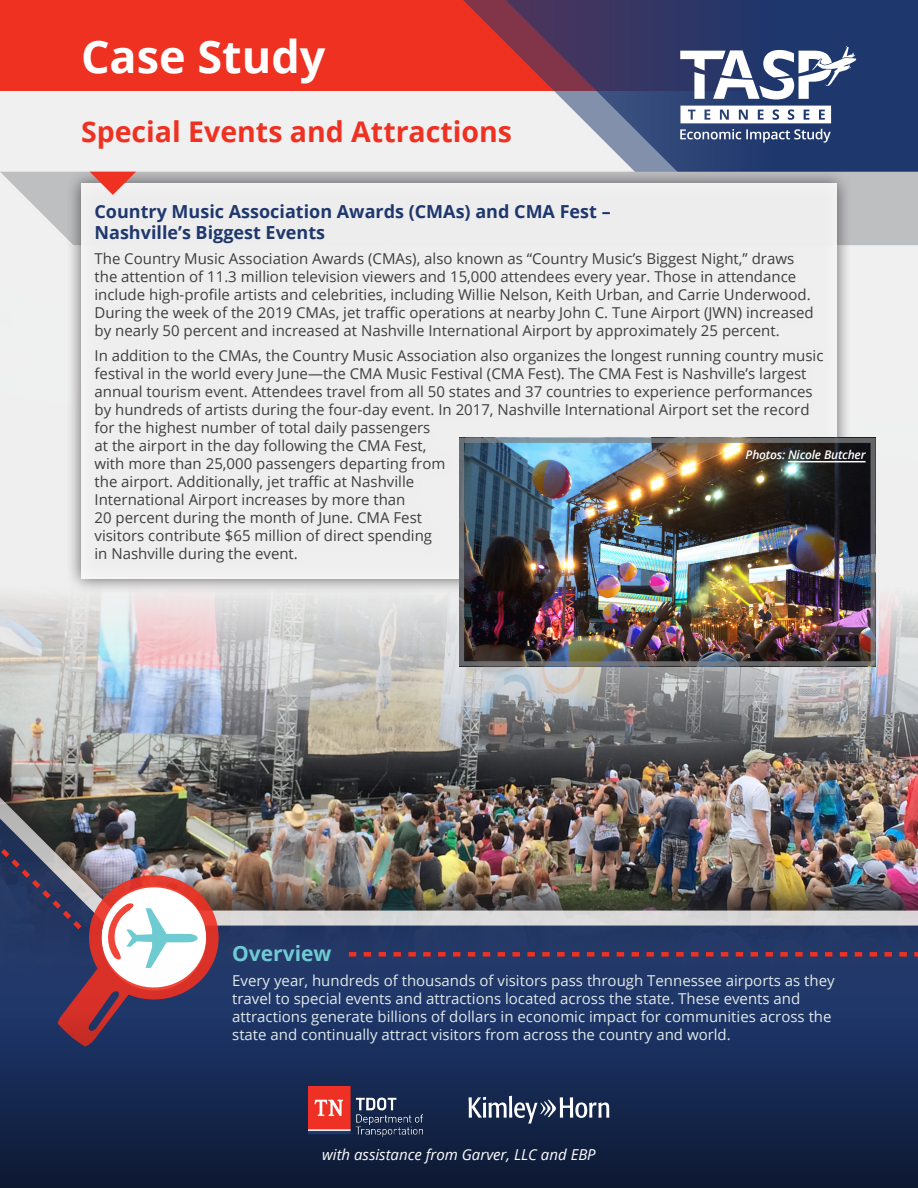
<style>
.page{position:relative;width:918px;height:1188px;background:#f0f0f0}
.page>*{position:absolute;margin:0;border:0;box-sizing:border-box;transform-origin:0 0}
.Three_Letters{font:700 45px "Open Sans";color:#fff}
.Airport_Name{font:700 28.5px "Open Sans";color:#ef3122}
.Heading{font:700 21px "Open Sans";color:#6fcbd2}
.Subhead{font:700 18px/21.6px "Open Sans";color:#1e376d}
.Body{font:15px/18px "Open Sans";color:#3e3e3f}
.Body-2{font:15px/18px "Open Sans";color:#e1eae9}
.Master_Caption{font:italic 15px "Open Sans";color:#fff}
.Caption{font:italic 600 12px "Open Sans";letter-spacing:-.015em;color:#fff}
</style>
<div class="page">
<img style="left:0;top:437px;width:918px;height:297px">
<div style="left:0;top:734px;width:918px;height:454px;background:#231f20;opacity:.75"></div>
<img style="left:0;top:767px;width:918px;height:197px">
<svg style="left:349px;top:952px;width:569px;height:5px"></svg>
<div style="left:0;top:0;width:918px;height:91px;background:#ef3122"></div>
<svg style="left:463px;top:0;width:29px;height:29px"></svg>
<svg style="left:492px;top:0;width:426px;height:172px"></svg>
<svg style="left:680px;top:106px;width:151px;height:17px"></svg>
<svg style="left:680px;top:46px;width:177px;height:53px"></svg>
<svg style="left:680px;top:129px;width:151px;height:14px"></svg>
<svg style="left:0;top:172px;width:918px;height:73px;fill:#bebfc1"></svg>
<div style="left:66px;top:169px;width:787px;height:426px;background:#231f20;opacity:.75"></div>
<div style="left:81px;top:184px;width:756px;height:395px;background:#efeeee"></div>
<svg style="left:90px;top:172px;width:46px;height:23px"></svg>
<img style="left:0;top:834px;width:220px;height:130px">
<svg style="left:0;top:964px;width:918px;height:224px"></svg>
<img style="left:309px;top:1086px;width:113px;height:50px">
<svg style="left:469px;top:1096px;width:140px;height:28px"></svg>
<img style="left:465px;top:444px;width:405px;height:216px">
<div style="left:459px;top:438px;width:417px;height:228px;border:5px solid #808285"></div>
<hr style="left:788px;top:461px;width:78px;height:1px;background:#fff">
<p class="Three_Letters" style="left:81px;top:25px;width:246px">Case Study</p>
<p class="Airport_Name" style="left:81px;top:111px;width:433px">Special Events and Attractions</p>
<h2 class="Subhead" style="left:94px;top:200px;width:518px">Country Music Association Awards (CMAs) and CMA Fest –<br>Nashville’s Biggest Events</h2>
<p class="Body" style="left:94px;top:249px;width:721px">The Country Music Association Awards (CMAs), also known as “Country Music’s Biggest Night,” draws the attention of 11.3 million television viewers and 15,000 attendees every year. Those in attendance include high-profile artists and celebrities, including Willie Nelson, Keith Urban, and Carrie Underwood.<br>During the week of the 2019 CMAs, jet traffic operations at nearby John C. Tune Airport (JWN) increased by nearly 50 percent and increased at Nashville International Airport by approximately 25 percent.</p>
<p class="Body" style="left:94px;top:346px;width:731px">In addition to the CMAs, the Country Music Association also organizes the longest running country music festival in the world every June—the CMA Music Festival (CMA Fest). The CMA Fest is Nashville’s largest annual tourism event. Attendees travel from all 50 states and 37 countries to experience performances by hundreds of artists during the four-day event. In 2017, Nashville International Airport set the record for the highest number of total daily passengers<br>at the airport in the day following the CMA Fest,<br>with more than 25,000 passengers departing from<br>the airport. Additionally, jet traffic at Nashville<br>International Airport increases by more than<br>20 percent during the month of June. CMA Fest<br>visitors contribute $65 million of direct spending<br>in Nashville during the event.</p>
<p class="Caption" style="left:746px;top:446px;width:121px">Photos: Nicole Butcher</p>
<p class="Heading" style="left:232px;top:939px;width:101px">Overview</p>
<p class="Body-2" style="left:232px;top:971px;width:604px">Every year, hundreds of thousands of visitors pass through Tennessee airports as they travel to special events and attractions located across the state. These events and attractions generate billions of dollars in economic impact for communities across the state and continually attract visitors from across the country and world.</p>
<p class="Master_Caption" style="left:322px;top:1144px;width:275px">with assistance from Garver, LLC and EBP</p>
</div>
